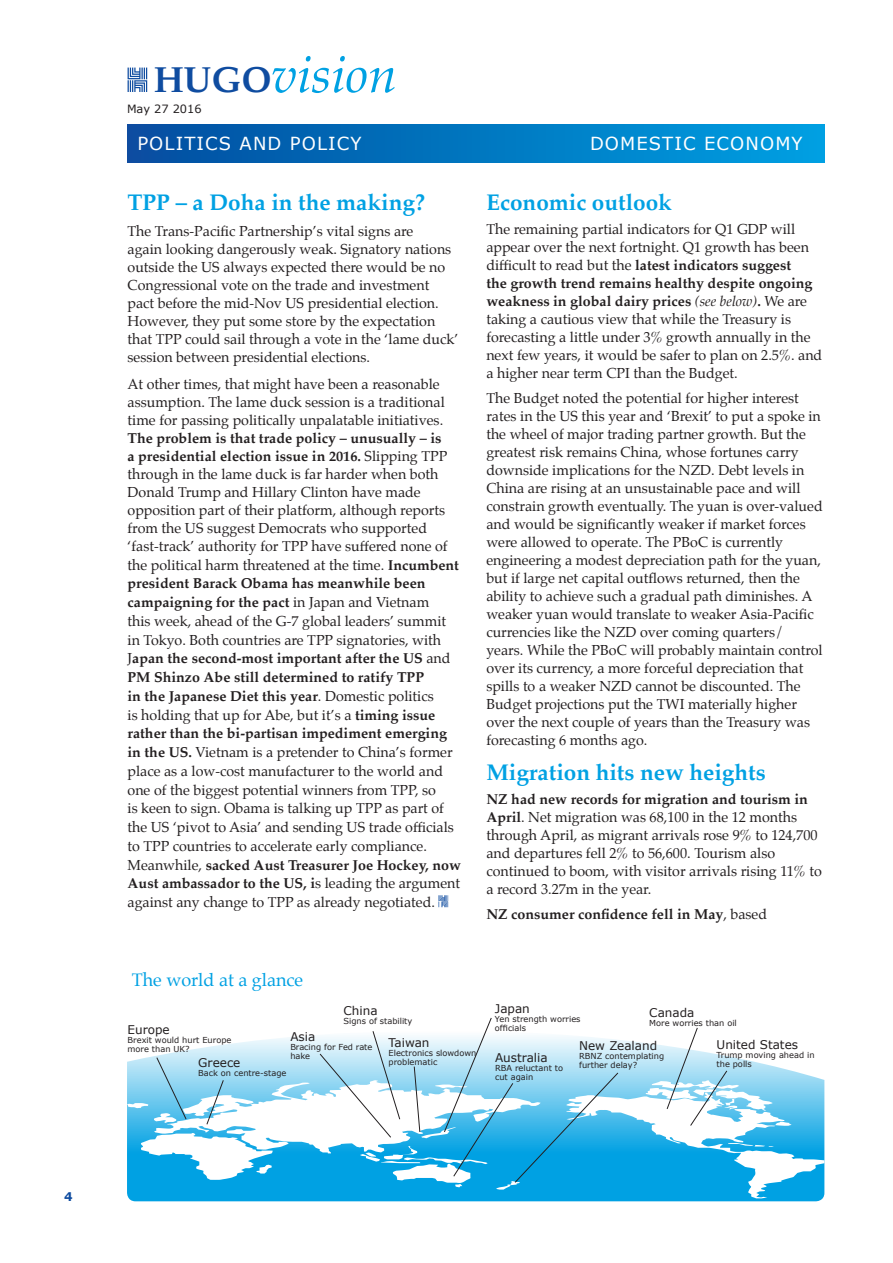
<style>
.page{position:relative;width:893px;height:1263px;background:#fff}
.page>*{position:absolute;margin:0;border:0;box-sizing:border-box;transform-origin:0 0}
.t1{font:italic 51.3px "Palatino";color:#00a1e3}
.t2{font:700 22.5px "Palatino";color:#00a1e3}
.t3{font:18px "Verdana";letter-spacing:.06em;color:#fff}
.t4{font:18px "Palatino";color:#00a1e3}
.t5{font:14.25px/18px "Palatino";color:#231f20}
.t6{font:700 14.25px "Palatino";color:#231f20}
.t7{font:12px "Verdana";color:#231f20}
.t8{font:700 12px "Verdana";color:#0f4ca0}
.t9{font:11.4px "Verdana";color:#231f20}
.t10{font:8.25px/9px "Verdana";color:#231f20}
.s1{font-weight:700;font-style:normal;font-size:36px;color:#0f4ca0}
.s2{font-weight:700}
.s3{font-style:italic}
.s4{font-weight:400}
</style>
<div class="page">
<svg style="left:128px;top:68px;width:19px;height:24px"></svg>
<div style="left:127px;top:125px;width:697px;height:38px;background:linear-gradient(to right,#034d9f,#00a0e2)"></div>
<svg style="left:127px;top:1036px;width:697px;height:165px"></svg>
<svg style="left:127px;top:1080px;width:697px;height:118px"></svg>
<svg style="left:206px;top:1079px;width:18px;height:46px"></svg>
<svg style="left:319px;top:1031px;width:82px;height:107px"></svg>
<svg style="left:413px;top:1066px;width:8px;height:67px"></svg>
<svg style="left:443px;top:1018px;width:176px;height:165px"></svg>
<svg style="left:666px;top:1027px;width:62px;height:99px"></svg>
<svg style="left:156px;top:1057px;width:31px;height:63px;background:#8ccfea"></svg>
<svg style="left:438px;top:895px;width:10px;height:12px"></svg>
<p class="t8" style="left:64px;top:1188px;width:10px">4</p>
<h1 class="t1" style="left:154px;top:31px;width:245px"><span class="s1">HUGO</span>vision</h1>
<p class="t9" style="left:127px;top:101px;width:76px">May 27 2016</p>
<p class="t3" style="left:137px;top:131px;width:226px">POLITICS AND POLICY</p>
<h2 class="t2" style="left:128px;top:183px;width:299px">TPP – a Doha in the making?</h2>
<p class="t5" style="left:128px;top:222px;width:332px">The Trans-Pacific Partnership’s vital signs are<br>again looking dangerously weak. Signatory nations outside the US always expected there would be no Congressional vote on the trade and investment pact before the mid-Nov US presidential election.<br>However, they put some store by the expectation that TPP could sail through a vote in the ‘lame duck’ session between presidential elections.</p>
<p class="t5" style="left:128px;top:375px;width:319px">At other times, that might have been a reasonable assumption. The lame duck session is a traditional time for passing politically unpalatable initiatives.</p>
<p class="t5" style="left:128px;top:429px;width:335px;line-height:18.6px"><span class="s2">The problem is that trade policy – unusually – is<br>a presidential election issue in 2016.</span> Slipping TPP through in the lame duck is far harder when both Donald Trump and Hillary Clinton have made opposition part of their platform, although reports from the US suggest Democrats who supported ‘fast-track’ authority for TPP have suffered none of the political harm threatened at the time. <span class="s2">Incumbent president Barack Obama has meanwhile been campaigning for the pact</span> in Japan and Vietnam<br>this week, ahead of the G-7 global leaders’ summit in Tokyo. Both countries are TPP signatories, with J<span class="s2">apan the second-most important after the US</span> and <span class="s2">PM Shinzo Abe still determined to ratify TPP<br>in the Japanese Diet this year</span>. Domestic politics<br>is holding that up for Abe, but it’s a <span class="s2">timing issue rather than the bi-partisan impediment emerging in the US.</span> Vietnam is a pretender to China’s former place as a low-cost manufacturer to the world and one of the biggest potential winners from TPP, so<br>is keen to sign. Obama is talking up TPP as part of the US ‘pivot to Asia’ and sending US trade officials to TPP countries to accelerate early compliance.<br>Meanwhile, <span class="s2">sacked Aust Treasurer Joe Hockey, now Aust ambassador to the US, i</span>s leading the argument against any change to TPP as already negotiated.</p>
<p class="t4" style="left:132px;top:965px;width:173px">The world at a glance</p>
<p class="t3" style="left:590px;top:131px;width:214px">DOMESTIC ECONOMY</p>
<h2 class="t2" style="left:486px;top:183px;width:187px">Economic outlook</h2>
<p class="t5" style="left:486px;top:220px;width:337px">The remaining partial indicators for Q1 GDP will appear over the next fortnight. Q1 growth has been difficult to read but the <span class="s2">latest indicators suggest<br>the growth trend remains healthy despite ongoing weakness in global dairy prices</span> <span class="s3">(see below)</span><span class="s2">.</span> We are taking a cautious view that while the Treasury is forecasting a little under 3% growth annually in the next few years, it would be safer to plan on 2.5%. and a higher near term CPI than the Budget.</p>
<p class="t5" style="left:486px;top:389px;width:338px">The Budget noted the potential for higher interest rates in the US this year and ‘Brexit’ to put a spoke in the wheel of major trading partner growth. But the greatest risk remains China, whose fortunes carry downside implications for the NZD. Debt levels in China are rising at an unsustainable pace and will constrain growth eventually. The yuan is over-valued and would be significantly weaker if market forces were allowed to operate. The PBoC is currently engineering a modest depreciation path for the yuan, but if large net capital outflows returned, then the ability to achieve such a gradual path diminishes. A weaker yuan would translate to weaker Asia-Pacific currencies like the NZD over coming quarters/ years. While the PBoC will probably maintain control over its currency, a more forceful depreciation that spills to a weaker NZD cannot be discounted. The Budget projections put the TWI materially higher over the next couple of years than the Treasury was forecasting 6 months ago.</p>
<h2 class="t2" style="left:486px;top:753px;width:281px">Migration hits new heights</h2>
<p class="t5" style="left:486px;top:790px;width:337px"><span class="s2">NZ had new records for migration and tourism in April</span>. Net migration was 68,100 in the 12 months through April, as migrant arrivals rose 9% to 124,700 and departures fell 2% to 56,600. Tourism also continued to boom, with visitor arrivals rising 11% to a record 3.27m in the year.</p>
<p class="t6" style="left:486px;top:902px;width:282px">NZ consumer confidence fell in May<span class="s4">, based</span></p>
<p class="t7" style="left:495px;top:1001px;width:36px">Japan</p>
<p class="t10" style="left:495px;top:1015px;width:87px">Yen strength worries officials</p>
<p class="t7" style="left:344px;top:1002px;width:36px">China</p>
<p class="t10" style="left:344px;top:1016px;width:70px">Signs of stability</p>
<p class="t7" style="left:649px;top:1004px;width:47px">Canada</p>
<p class="t10" style="left:649px;top:1018px;width:89px">More worries than oil</p>
<p class="t7" style="left:128px;top:1021px;width:44px">Europe</p>
<p class="t10" style="left:128px;top:1035px;width:105px">Brexit would hurt Europe more than UK?</p>
<p class="t7" style="left:290px;top:1028px;width:26px">Asia</p>
<p class="t10" style="left:290px;top:1042px;width:84px">Bracing for Fed rate hake</p>
<p class="t7" style="left:389px;top:1034px;width:42px">Taiwan</p>
<p class="t10" style="left:389px;top:1048px;width:89px">Electronics slowdown problematic</p>
<p class="t7" style="left:495px;top:1049px;width:54px">Australia</p>
<p class="t10" style="left:495px;top:1063px;width:70px">RBA reluctant to cut again</p>
<p class="t7" style="left:716px;top:1036px;width:83px">United States</p>
<p class="t10" style="left:716px;top:1050px;width:100px">Trump moving ahead in the polls</p>
<p class="t7" style="left:579px;top:1038px;width:79px">New Zealand</p>
<p class="t10" style="left:579px;top:1052px;width:87px">RBNZ contemplating further delay?</p>
<p class="t7" style="left:198px;top:1054px;width:44px">Greece</p>
<p class="t10" style="left:198px;top:1068px;width:90px">Back on centre-stage</p>
</div>
